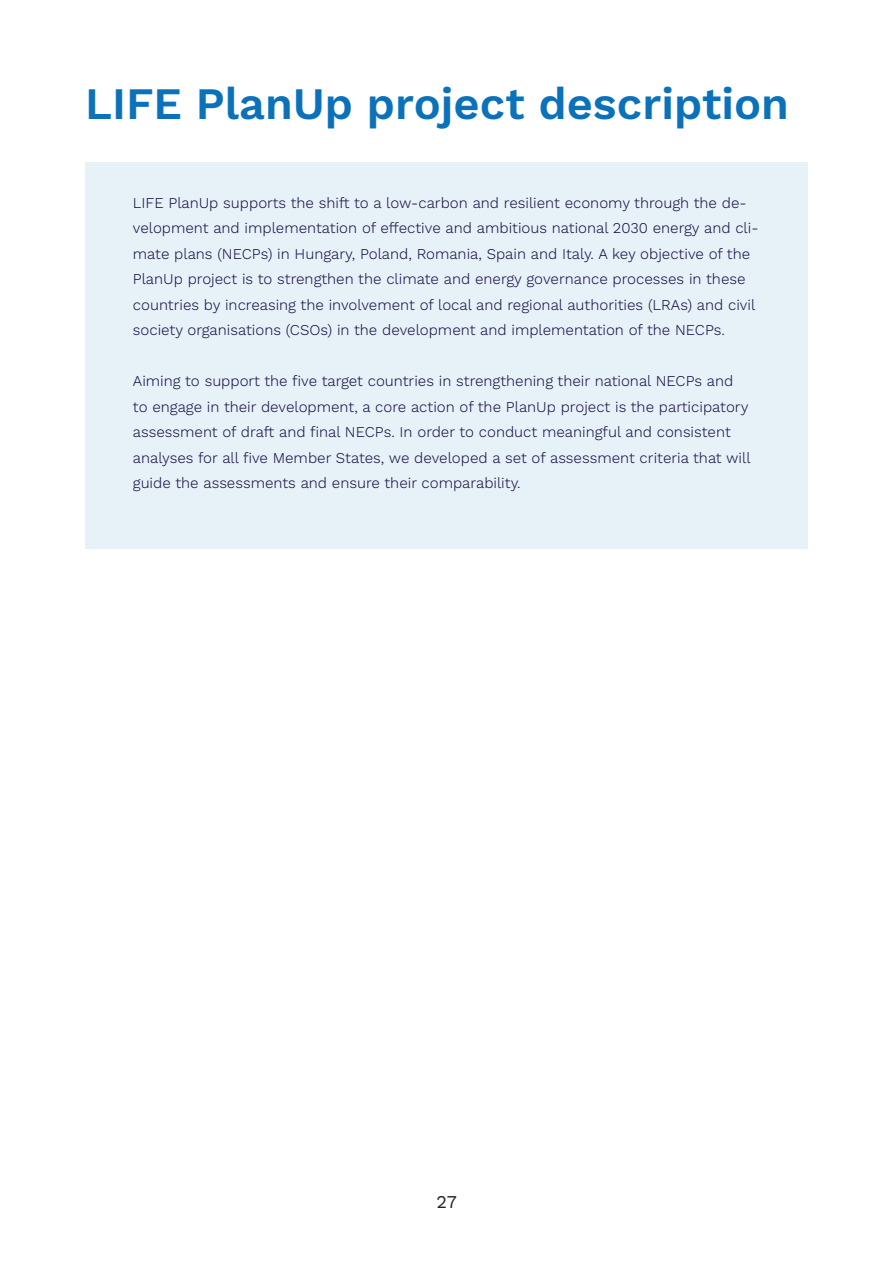
<style>
.page{position:relative;width:893px;height:1263px;background:#fff}
.page>*{position:absolute;margin:0;border:0;box-sizing:border-box;transform-origin:0 0}
.t1{font:600 45px "Work Sans";color:#0b72ba}
.t2{font:18px "Work Sans";color:#231f20}
.t3{font:300 15px/25.5px "Work Sans";color:#191346}
</style>
<div class="page">
<div style="left:85px;top:162px;width:723px;height:387px;background:#e7f1f8"></div>
<p class="t1" style="left:85px;top:78px;width:706px">LIFE PlanUp project description</p>
<p class="t3" style="left:133px;top:191px;width:627px">LIFE PlanUp supports the shift to a low-carbon and resilient economy through the de&shy;velopment and implementation of effective and ambitious national 2030 energy and cli&shy;mate plans (NECPs) in Hungary, Poland, Romania, Spain and Italy. A key objective of the PlanUp project is to strengthen the climate and energy governance processes in these countries by increasing the involvement of local and regional authorities (LRAs) and civil society organisations (CSOs) in the development and implementation of the NECPs.</p>
<p class="t3" style="left:133px;top:369px;width:619px">Aiming to support the five target countries in strengthening their national NECPs and to engage in their development, a core action of the PlanUp project is the participatory assessment of draft and final NECPs. In order to conduct meaningful and consistent analyses for all five Member States, we developed a set of assessment criteria that will guide the assessments and ensure their comparability.</p>
<p class="t2" style="left:437px;top:1191px;width:22px">27</p>
</div>
